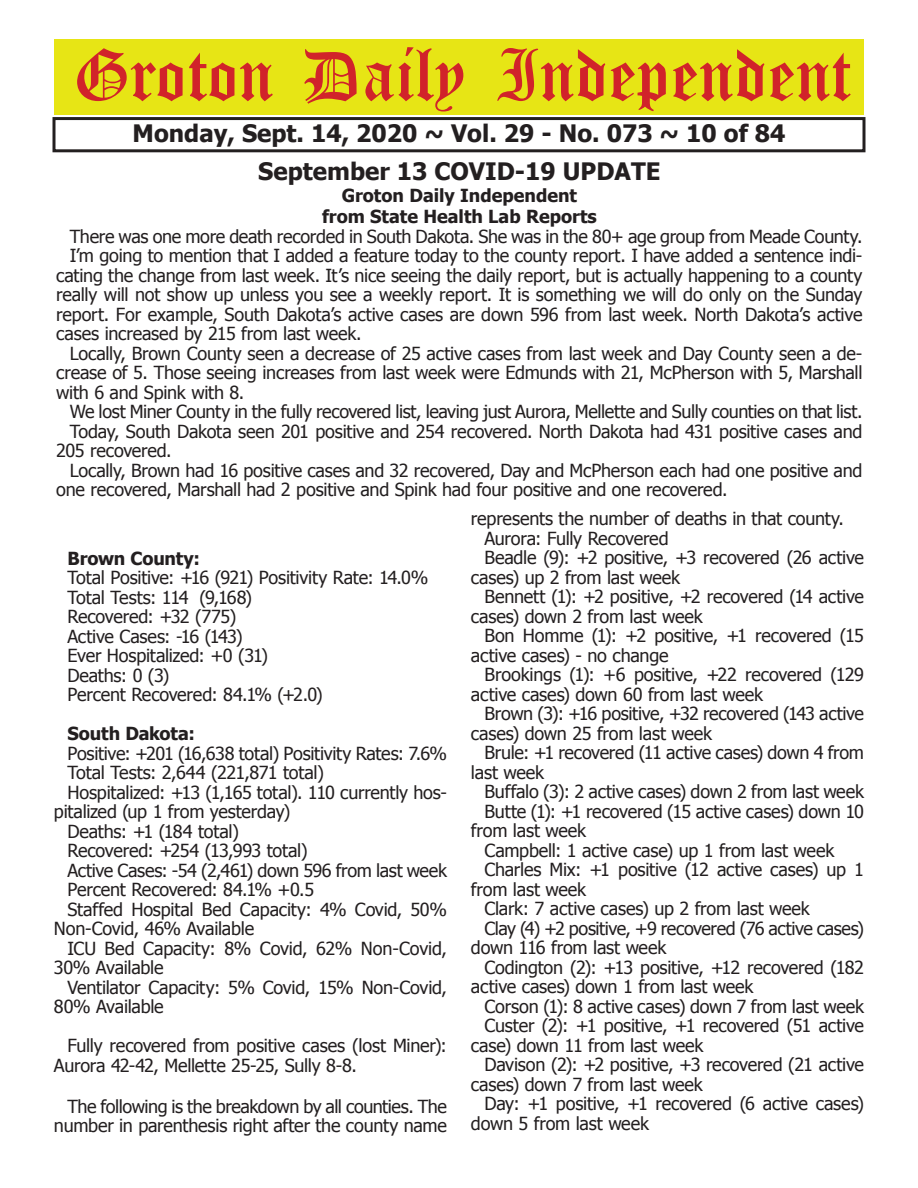
<style>
.page{position:relative;width:918px;height:1188px;background:#fff}
.page>*{position:absolute;margin:0;border:0;box-sizing:border-box;transform-origin:0 0}
.t1{font:54px "Old English Five";color:#d1232a}
.t2{font:700 24px "Tahoma";color:#231f20}
.t3{font:18px/19.5px "Tahoma";letter-spacing:-.01em;color:#231f20}
.t4{font:700 18px/21.6px "Tahoma";color:#231f20;text-align:center}
</style>
<div class="page">
<div style="left:52px;top:117px;width:814px;height:35px;border:3px solid #231f20"></div>
<div style="left:54px;top:40px;width:810px;height:75px;background:#e7e515"></div>
<h1 class="t1" style="left:73px;top:50px;width:779px">Groton Daily Independent</h1>
<h2 class="t2" style="left:133px;top:116px;width:654px">Monday, Sept. 14, 2020 ~ Vol. 29 - No. 073 ~ 10 of 84</h2>
<h2 class="t2" style="left:258px;top:155px;width:404px">September 13 COVID-19 UPDATE</h2>
<p class="t4" style="left:322px;top:183px;width:276px">Groton Daily Independent from State Health Lab Reports</p>
<p class="t3" style="left:70px;top:226px;width:794px">There was one more death recorded in South Dakota. She was in the 80+ age group from Meade County.</p>
<p class="t3" style="left:70px;top:245px;width:794px">I’m going to mention that I added a feature today to the county report. I have added a sentence indi-</p>
<p class="t3" style="left:56px;top:265px;width:808px">cating the change from last week. It’s nice seeing the daily report, but is actually happening to a county</p>
<p class="t3" style="left:56px;top:284px;width:808px">really will not show up unless you see a weekly report. It is something we will do only on the Sunday</p>
<p class="t3" style="left:56px;top:304px;width:808px">report. For example, South Dakota’s active cases are down 596 from last week. North Dakota’s active</p>
<p class="t3" style="left:56px;top:323px;width:307px">cases increased by 215 from last week.</p>
<p class="t3" style="left:70px;top:343px;width:794px">Locally, Brown County seen a decrease of 25 active cases from last week and Day County seen a de-</p>
<p class="t3" style="left:56px;top:362px;width:808px">crease of 5. Those seeing increases from last week were Edmunds with 21, McPherson with 5, Marshall</p>
<p class="t3" style="left:56px;top:382px;width:190px">with 6 and Spink with 8.</p>
<p class="t3" style="left:70px;top:401px;width:794px">We lost Miner County in the fully recovered list, leaving just Aurora, Mellette and Sully counties on that list.</p>
<p class="t3" style="left:70px;top:421px;width:794px">Today, South Dakota seen 201 positive and 254 recovered. North Dakota had 431 positive cases and</p>
<p class="t3" style="left:56px;top:440px;width:117px">205 recovered.</p>
<p class="t3" style="left:70px;top:460px;width:794px">Locally, Brown had 16 positive cases and 32 recovered, Day and McPherson each had one positive and</p>
<p class="t3" style="left:56px;top:479px;width:673px">one recovered, Marshall had 2 positive and Spink had four positive and one recovered.</p>
<p class="t4" style="left:67px;top:546px;width:134px">Brown County:</p>
<p class="t3" style="left:67px;top:567px;width:362px">Total Positive: +16 (921) Positivity Rate: 14.0%<br>Total Tests: 114 (9,168)<br>Recovered: +32 (775)<br>Active Cases: -16 (143)<br>Ever Hospitalized: +0 (31)<br>Deaths: 0 (3)<br>Percent Recovered: 84.1% (+2.0)</p>
<p class="t4" style="left:67px;top:722px;width:129px">South Dakota:</p>
<p class="t3" style="left:67px;top:742px;width:381px">Positive: +201 (16,638 total) Positivity Rates: 7.6%</p>
<p class="t3" style="left:67px;top:762px;width:258px">Total Tests: 2,644 (221,871 total)</p>
<p class="t3" style="left:67px;top:781px;width:381px">Hospitalized: +13 (1,165 total). 110 currently hos-</p>
<p class="t3" style="left:54px;top:801px;width:238px">pitalized (up 1 from yesterday)</p>
<p class="t3" style="left:67px;top:820px;width:173px">Deaths: +1 (184 total)</p>
<p class="t3" style="left:67px;top:840px;width:242px">Recovered: +254 (13,993 total)</p>
<p class="t3" style="left:67px;top:859px;width:381px">Active Cases: -54 (2,461) down 596 from last week</p>
<p class="t3" style="left:67px;top:879px;width:248px">Percent Recovered: 84.1% +0.5</p>
<p class="t3" style="left:67px;top:899px;width:381px">Staffed Hospital Bed Capacity: 4% Covid, 50%</p>
<p class="t3" style="left:54px;top:918px;width:202px">Non-Covid, 46% Available</p>
<p class="t3" style="left:67px;top:938px;width:381px">ICU Bed Capacity: 8% Covid, 62% Non-Covid,</p>
<p class="t3" style="left:54px;top:957px;width:111px">30% Available</p>
<p class="t3" style="left:67px;top:977px;width:381px">Ventilator Capacity: 5% Covid, 15% Non-Covid,</p>
<p class="t3" style="left:54px;top:996px;width:111px">80% Available</p>
<p class="t3" style="left:54px;top:1035px;width:395px;text-indent:14px">Fully recovered from positive cases (lost Miner):<br>Aurora 42-42, Mellette 25-25, Sully 8-8.</p>
<p class="t3" style="left:54px;top:1096px;width:395px;text-align:right">The following is the breakdown by all counties. The number in parenthesis right after the county name</p>
<p class="t3" style="left:471px;top:508px;width:375px">represents the number of deaths in that county.</p>
<p class="t3" style="left:484px;top:528px;width:186px">Aurora: Fully Recovered</p>
<p class="t3" style="left:484px;top:547px;width:381px">Beadle (9): +2 positive, +3 recovered (26 active</p>
<p class="t3" style="left:471px;top:567px;width:211px">cases) up 2 from last week</p>
<p class="t3" style="left:484px;top:586px;width:381px">Bennett (1): +2 positive, +2 recovered (14 active</p>
<p class="t3" style="left:471px;top:606px;width:233px">cases) down 2 from last week</p>
<p class="t3" style="left:484px;top:625px;width:381px">Bon Homme (1): +2 positive, +1 recovered (15</p>
<p class="t3" style="left:471px;top:645px;width:199px">active cases) - no change</p>
<p class="t3" style="left:484px;top:664px;width:381px">Brookings (1): +6 positive, +22 recovered (129</p>
<p class="t3" style="left:471px;top:684px;width:294px">active cases) down 60 from last week</p>
<p class="t3" style="left:484px;top:703px;width:381px">Brown (3): +16 positive, +32 recovered (143 active</p>
<p class="t3" style="left:471px;top:723px;width:243px">cases) down 25 from last week</p>
<p class="t3" style="left:484px;top:742px;width:381px">Brule: +1 recovered (11 active cases) down 4 from</p>
<p class="t3" style="left:471px;top:762px;width:75px">last week</p>
<p class="t3" style="left:484px;top:781px;width:381px">Buffalo (3): 2 active cases) down 2 from last week</p>
<p class="t3" style="left:484px;top:801px;width:381px">Butte (1): +1 recovered (15 active cases) down 10</p>
<p class="t3" style="left:471px;top:820px;width:117px">from last week</p>
<p class="t3" style="left:484px;top:840px;width:351px">Campbell: 1 active case) up 1 from last week</p>
<p class="t3" style="left:484px;top:859px;width:381px">Charles Mix: +1 positive (12 active cases) up 1</p>
<p class="t3" style="left:471px;top:879px;width:117px">from last week</p>
<p class="t3" style="left:484px;top:898px;width:327px">Clark: 7 active cases) up 2 from last week</p>
<p class="t3" style="left:484px;top:918px;width:381px">Clay (4) +2 positive, +9 recovered (76 active cases)</p>
<p class="t3" style="left:471px;top:937px;width:197px">down 116 from last week</p>
<p class="t3" style="left:484px;top:957px;width:381px">Codington (2): +13 positive, +12 recovered (182</p>
<p class="t3" style="left:471px;top:976px;width:284px">active cases) down 1 from last week</p>
<p class="t3" style="left:484px;top:996px;width:381px">Corson (1): 8 active cases) down 7 from last week</p>
<p class="t3" style="left:484px;top:1015px;width:381px">Custer (2): +1 positive, +1 recovered (51 active</p>
<p class="t3" style="left:471px;top:1035px;width:234px">case) down 11 from last week</p>
<p class="t3" style="left:484px;top:1054px;width:381px">Davison (2): +2 positive, +3 recovered (21 active</p>
<p class="t3" style="left:471px;top:1074px;width:233px">cases) down 7 from last week</p>
<p class="t3" style="left:484px;top:1093px;width:381px">Day: +1 positive, +1 recovered (6 active cases)</p>
<p class="t3" style="left:471px;top:1113px;width:180px">down 5 from last week</p>
</div>
